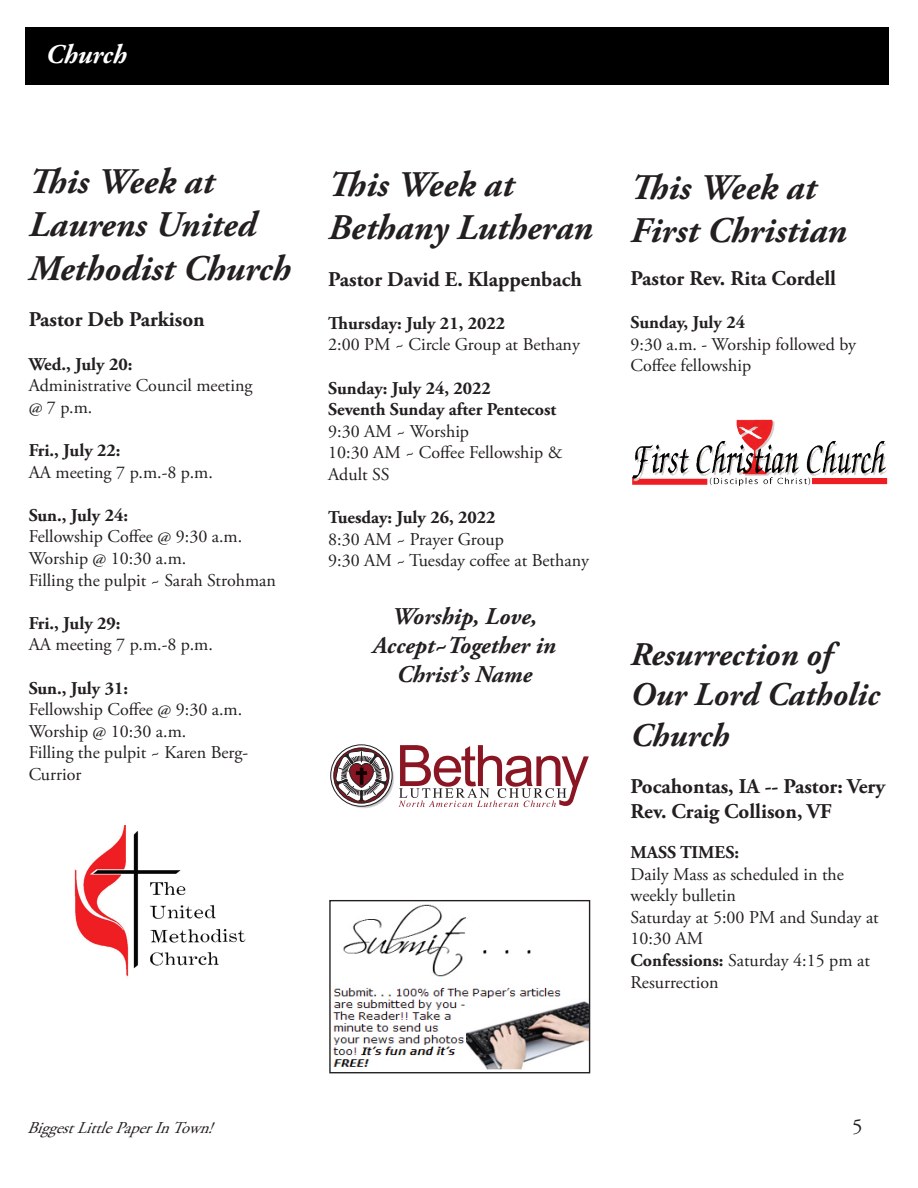
<style>
.page{position:relative;width:918px;height:1188px;background:#fff}
.page>*{position:absolute;margin:0;border:0;box-sizing:border-box;transform-origin:0 0}
.t1{font:italic 700 36px/43.2px "Adobe Garamond Pro";color:#231f20}
.t2{font:italic 700 33px/40.5px "Adobe Garamond Pro";color:#231f20}
.t3{font:italic 700 27px "Adobe Garamond Pro";color:#fff}
.t4{font:italic 700 24px/28.8px "Adobe Garamond Pro";color:#231f20;text-align:center}
.t5{font:700 21px/25.2px "Adobe Garamond Pro";color:#231f20}
.t6{font:21px "Adobe Garamond Pro";color:#231f20}
.t7{font:18px/21.6px "Adobe Garamond Pro";color:#231f20}
.t8{font:700 18px/21.6px "Adobe Garamond Pro";color:#231f20}
.t9{font:italic 16.5px "Adobe Garamond Pro";color:#231f20}
.s1{font-weight:700}
</style>
<div class="page">
<div style="left:25px;top:27px;width:864px;height:58px;background:#000"></div>
<img style="left:74px;top:825px;width:172px;height:152px">
<svg style="left:399px;top:745px;width:190px;height:62px"></svg>
<svg style="left:333px;top:747px;width:61px;height:62px"></svg>
<svg style="left:331px;top:745px;width:61px;height:61px"></svg>
<div style="left:330px;top:744px;width:63px;height:63px;border:1px solid #231f20;border-radius:50%"></div>
<div style="left:333px;top:747px;width:56px;height:57px;border:1px solid #231f20;border-radius:50%"></div>
<svg style="left:335px;top:750px;width:52px;height:52px"></svg>
<img style="left:632px;top:419px;width:256px;height:67px">
<img style="left:332px;top:904px;width:256px;height:166px">
<div style="left:329px;top:900px;width:261px;height:173px;border:1px solid #231f20"></div>
<h3 class="t3" style="left:46px;top:39px;width:82px">Church</h3>
<h1 class="t1" style="left:29px;top:161px;width:263px">This Week at<br>Laurens United<br>Methodist Church</h1>
<p class="t5" style="left:29px;top:308px;width:178px">Pastor Deb Parkison</p>
<p class="t8" style="left:29px;top:353px;width:105px">Wed., July 20:</p>
<p class="t7" style="left:29px;top:375px;width:225px">Administrative Council meeting @ 7 p.m.</p>
<p class="t8" style="left:29px;top:440px;width:93px">Fri., July 22:</p>
<p class="t7" style="left:29px;top:462px;width:186px">AA meeting 7 p.m.-8 p.m.</p>
<p class="t8" style="left:29px;top:505px;width:101px">Sun., July 24:</p>
<p class="t7" style="left:29px;top:527px;width:249px">Fellowship Coffee @ 9:30 a.m.<br>Worship @ 10:30 a.m.<br>Filling the pulpit ~ Sarah Strohman</p>
<p class="t8" style="left:29px;top:613px;width:93px">Fri., July 29:</p>
<p class="t7" style="left:29px;top:635px;width:186px">AA meeting 7 p.m.-8 p.m.</p>
<p class="t8" style="left:29px;top:677px;width:101px">Sun., July 31:</p>
<p class="t7" style="left:29px;top:699px;width:221px">Fellowship Coffee @ 9:30 a.m.<br>Worship @ 10:30 a.m.<br>Filling the pulpit ~ Karen Berg-<br>Currior</p>
<h1 class="t1" style="left:328px;top:163px;width:266px">This Week at<br>Bethany Lutheran</h1>
<p class="t5" style="left:328px;top:267px;width:255px">Pastor David E. Klappenbach</p>
<p class="t8" style="left:328px;top:313px;width:178px">Thursday: July 21, 2022</p>
<p class="t7" style="left:328px;top:335px;width:253px">2:00 PM ~ Circle Group at Bethany</p>
<p class="t8" style="left:328px;top:377px;width:230px">Sunday: July 24, 2022<br>Seventh Sunday after Pentecost</p>
<p class="t7" style="left:328px;top:421px;width:236px">9:30 AM ~ Worship<br>10:30 AM ~ Coffee Fellowship &amp;<br>Adult SS</p>
<p class="t8" style="left:328px;top:507px;width:169px">Tuesday: July 26, 2022</p>
<p class="t7" style="left:328px;top:529px;width:262px">8:30 AM ~ Prayer Group<br>9:30 AM ~ Tuesday coffee at Bethany</p>
<h3 class="t4" style="left:373px;top:602px;width:185px">Worship, Love,<br>Accept~Together in<br>Christ’s Name</h3>
<h1 class="t1" style="left:631px;top:166px;width:218px">This Week at<br>First Christian</h1>
<p class="t5" style="left:631px;top:266px;width:207px">Pastor Rev. Rita Cordell</p>
<p class="t8" style="left:631px;top:312px;width:116px">Sunday, July 24</p>
<p class="t7" style="left:631px;top:334px;width:227px">9:30 a.m. - Worship followed by<br>Coffee fellowship</p>
<h2 class="t2" style="left:631px;top:635px;width:251px">Resurrection of<br>Our Lord Catholic<br>Church</h2>
<p class="t5" style="left:631px;top:774px;width:256px">Pocahontas, IA -- Pastor: Very<br>Rev. Craig Collison, VF</p>
<p class="t8" style="left:631px;top:842px;width:110px">MASS TIMES:</p>
<p class="t7" style="left:631px;top:864px;width:250px">Daily Mass as scheduled in the weekly bulletin<br>Saturday at 5:00 PM and Sunday at<br>10:30 AM<br><span class="s1">Confessions:</span> Saturday 4:15 pm at<br>Resurrection</p>
<p class="t9" style="left:27px;top:1118px;width:195px">BiggestLittlePaperInTown!</p>
<p class="t6" style="left:852px;top:1114px;width:12px">5</p>
</div>
